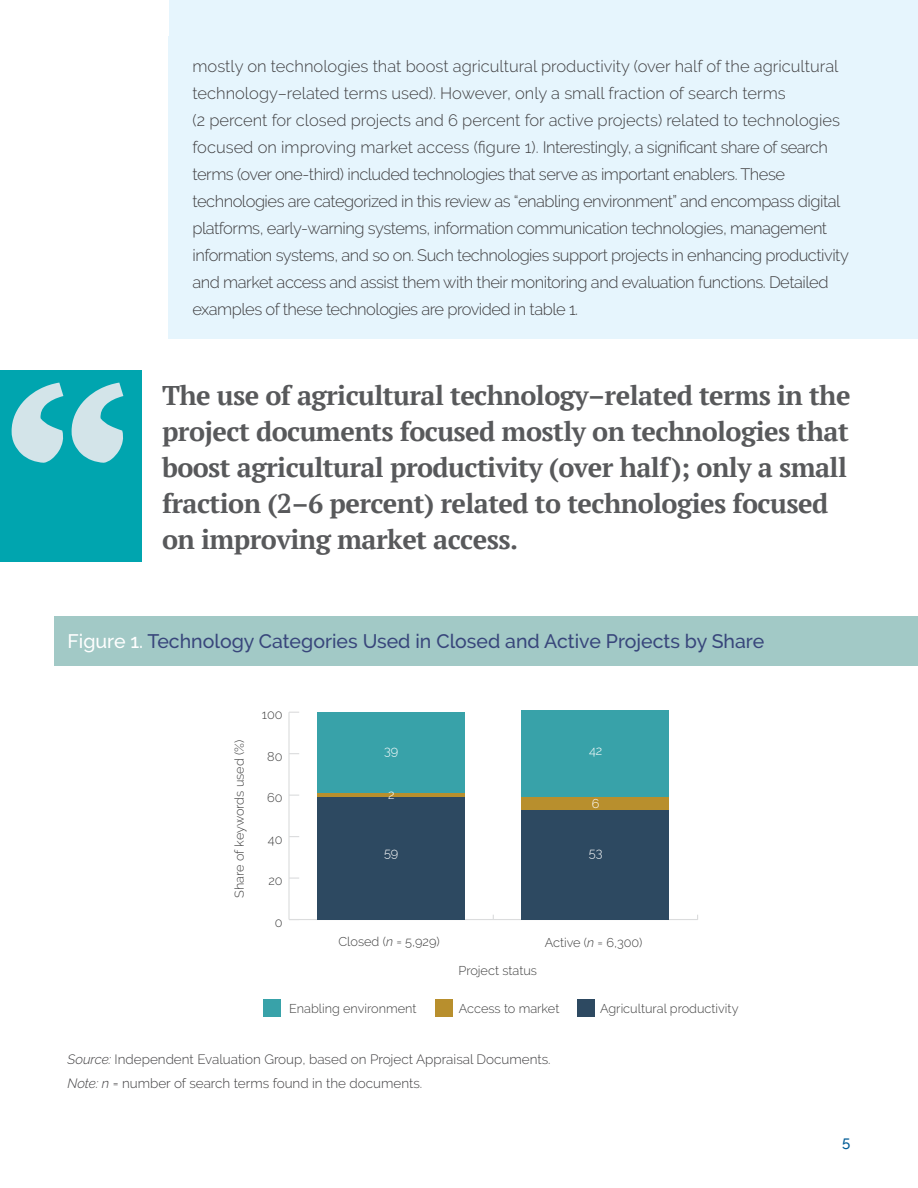
<style>
.page{position:relative;width:918px;height:1188px;background:#fff}
.page>*{position:absolute;margin:0;border:0;box-sizing:border-box;transform-origin:0 0}
.t1{font:700 27px/36px "PT Serif";letter-spacing:-.02em;color:#58595b}
.t2{font:500 19.5px "Raleway";color:#38467b}
.t3{font:300 16.5px/27px "Raleway";letter-spacing:-.03em;color:#414042}
.t4{font:500 15px "Raleway";color:#005c96}
.t5{font:300 13.5px/23.5px "Raleway";color:#414042}
.t6{font:300 12.75px "Raleway";color:#414141}
.t7{font:300 12.75px "Raleway";color:#fff}
.s1{color:#fff}
.s2{font-style:italic}
</style>
<div class="page">
<div style="left:170px;top:0;width:748px;height:87px;background:#e6f5fd"></div>
<div style="left:169px;top:36px;width:749px;height:303px;background:#e6f5fd"></div>
<div style="left:0;top:370px;width:142px;height:192px;background:#00a5af"></div>
<div style="left:0;top:616px;width:918px;height:50px;background:#a2c9c6"></div>
<hr style="left:289px;top:919px;width:409px;height:1px;background:#dbdcdd">
<hr style="left:288px;top:712px;width:2px;height:208px;background:#dbdcdd">
<div style="left:318px;top:712px;width:147px;height:81px;background:#38a2a9"></div>
<div style="left:522px;top:710px;width:147px;height:87px;background:#38a2a9"></div>
<hr style="left:318px;top:793px;width:147px;height:4px;background:#b88f2d">
<div style="left:522px;top:797px;width:147px;height:13px;background:#b88f2d"></div>
<div style="left:318px;top:797px;width:147px;height:123px;background:#2d4961"></div>
<div style="left:522px;top:810px;width:147px;height:110px;background:#2d4961"></div>
<div style="left:263px;top:999px;width:18px;height:17px;background:#38a2a9"></div>
<div style="left:435px;top:999px;width:18px;height:17px;background:#b88f2d"></div>
<div style="left:577px;top:999px;width:18px;height:17px;background:#2d4961"></div>
<svg style="left:12px;top:383px;width:111px;height:80px"></svg>
<div style="left:0;top:597px;width:54px;height:591px;background:#fff"></div>
<p class="t3" style="left:193px;top:52px;width:658px">mostly on technologies that boost agricultural productivity (over half of the agricultural technology–related terms used). However, only a small fraction of search terms<br>(2 percent for closed projects and 6 percent for active projects) related to technologies focused on improving market access (figure 1). Interestingly, a significant share of search terms (over one-third) included technologies that serve as important enablers. These technologies are categorized in this review as “enabling environment” and encompass digital platforms, early-warning systems, information communication technologies, management information systems, and so on. Such technologies support projects in enhancing productivity and market access and assist them with their monitoring and evaluation functions. Detailed examples of these technologies are provided in table 1.</p>
<p class="t1" style="left:162px;top:377px;width:690px">The use of agricultural technology–related terms in the project documents focused mostly on technologies that boost agricultural productivity (over half); only a small fraction (2–6 percent) related to technologies focused on improving market access.</p>
<p class="t2" style="left:68px;top:630px;width:698px"><span class="s1">Figure 1.</span> Technology Categories Used in Closed and Active Projects by Share</p>
<p class="t6" style="left:232px;top:898px;width:160px;rotate:-90deg">Share of keywords used (%)</p>
<p class="t6" style="left:262px;top:707px;width:22px">100</p>
<p class="t6" style="left:267px;top:749px;width:17px">80</p>
<p class="t6" style="left:267px;top:790px;width:17px">60</p>
<p class="t6" style="left:268px;top:832px;width:16px">40</p>
<p class="t6" style="left:268px;top:873px;width:16px">20</p>
<p class="t7" style="left:384px;top:743px;width:16px">39</p>
<p class="t7" style="left:388px;top:787px;width:8px">2</p>
<p class="t7" style="left:384px;top:845px;width:16px">59</p>
<p class="t7" style="left:589px;top:743px;width:15px">42</p>
<p class="t7" style="left:592px;top:796px;width:9px">6</p>
<p class="t7" style="left:589px;top:845px;width:15px">53</p>
<p class="t6" style="left:275px;top:915px;width:9px">0</p>
<p class="t6" style="left:338px;top:934px;width:103px">Closed (<span class="s2">n</span> = 5,929)</p>
<p class="t6" style="left:545px;top:935px;width:99px">Active (<span class="s2">n</span> = 6,300)</p>
<p class="t6" style="left:458px;top:963px;width:80px">Project status</p>
<p class="t6" style="left:289px;top:1001px;width:129px">Enabling environment</p>
<p class="t6" style="left:459px;top:1001px;width:102px">Access to market</p>
<p class="t6" style="left:600px;top:1001px;width:140px">Agricultural productivity</p>
<p class="t5" style="left:68px;top:1048px;width:485px"><span class="s2">Source:</span> Independent Evaluation Group, based on Project Appraisal Documents.<br><span class="s2">Note: n</span> = number of search terms found in the documents.</p>
<p class="t4" style="left:842px;top:1133px;width:10px">5</p>
</div>
